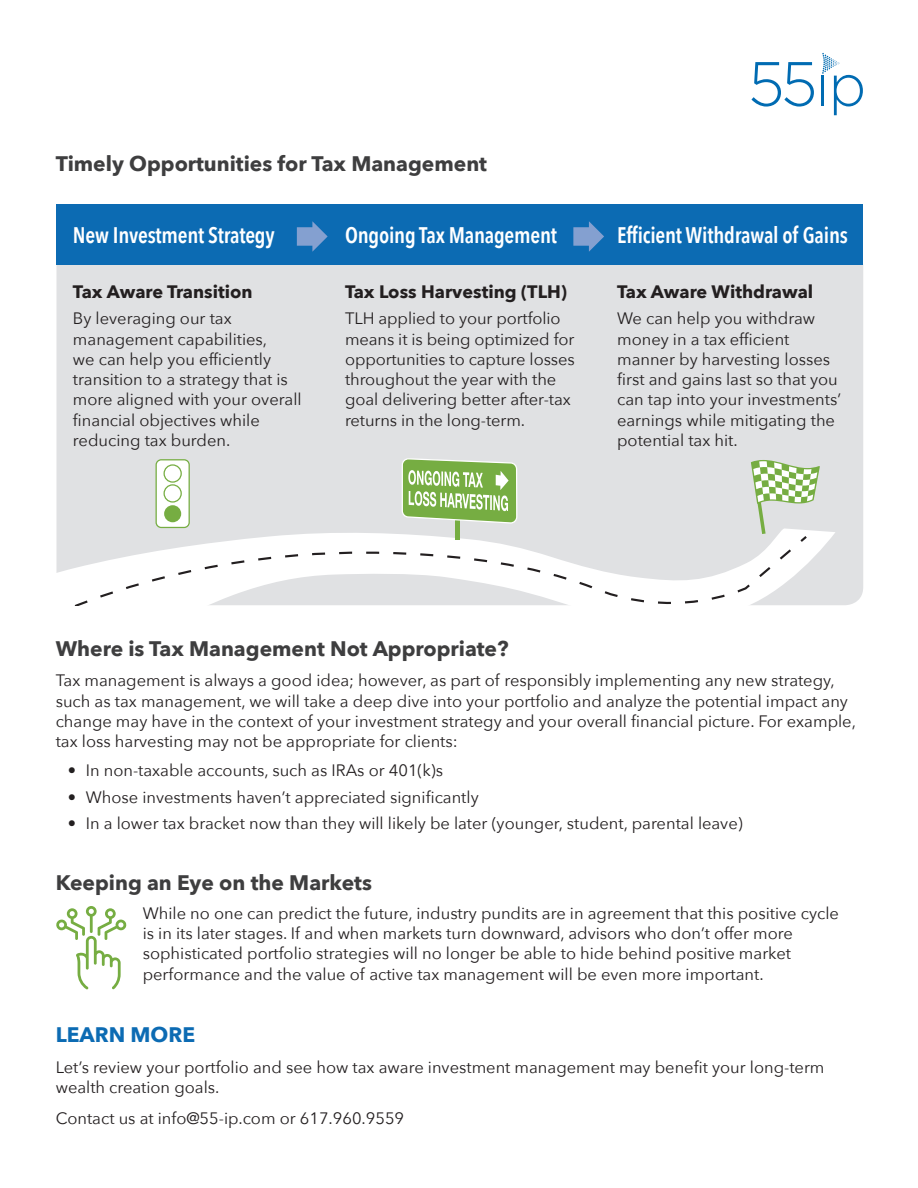
<style>
.page{position:relative;width:918px;height:1188px;background:#fff}
.page>*{position:absolute;margin:0;border:0;box-sizing:border-box;transform-origin:0 0}
.t1{font:600 22.5px "Avenir Next Condensed";letter-spacing:-.01em;color:#fff}
.t2{font:700 21px "Avenir Next";color:#3e3e3f}
.t3{font:700 21px "Avenir Next";color:#0c6bb3}
.t4{font:700 18px "Avenir Next";color:#231f20}
.t5{font:16.5px/20.2px "Avenir Next";color:#231f20}
</style>
<div class="page">
<div style="left:56px;top:264px;width:807px;height:341px;background:#e0e1e3"></div>
<div style="left:56px;top:204px;width:806px;height:61px;background:#0c6bb3"></div>
<svg style="left:56px;top:528px;width:780px;height:77px;fill:#e0e1e3"></svg>
<svg style="left:56px;top:541px;width:743px;height:64px"></svg>
<div style="left:156px;top:460px;width:33px;height:67px;background:#fff;border-radius:5px"></div>
<div style="left:156px;top:459px;width:34px;height:69px;border:1px solid #76ad42;border-radius:5px"></div>
<div style="left:164px;top:484px;width:18px;height:19px;border:1px solid #76ad42;border-radius:50%"></div>
<div style="left:164px;top:505px;width:17px;height:17px;background:#76ad42;border-radius:50%"></div>
<div style="left:164px;top:464px;width:18px;height:19px;border:1px solid #76ad42;border-radius:50%"></div>
<hr style="left:456px;top:480px;width:4px;height:60px;background:#76ad42">
<svg style="left:401px;top:457px;width:117px;height:67px;background:#a0c57e"></svg>
<svg style="left:751px;top:460px;width:69px;height:84px"></svg>
<svg style="left:297px;top:221px;width:31px;height:31px"></svg>
<svg style="left:573px;top:221px;width:31px;height:31px"></svg>
<svg style="left:751px;top:62px;width:63px;height:45px"></svg>
<hr style="left:821px;top:76px;width:3px;height:30px;background:#006bb2">
<svg style="left:822px;top:53px;width:41px;height:62px"></svg>
<svg style="left:56px;top:906px;width:70px;height:83px"></svg>
<p class="t2" style="left:56px;top:145px;width:433px">Timely Opportunities for Tax Management</p>
<p class="t1" style="left:73px;top:216px;width:203px">New Investment Strategy</p>
<p class="t1" style="left:345px;top:216px;width:214px">Ongoing Tax Management</p>
<p class="t1" style="left:617px;top:216px;width:232px">Efficient Withdrawal of Gains</p>
<p class="t4" style="left:73px;top:276px;width:181px">Tax Aware Transition</p>
<p class="t5" style="left:73px;top:308px;width:230px">By leveraging our tax management capabilities,<br>we can help you efficiently transition to a strategy that is more aligned with your overall financial objectives while reducing tax burden.</p>
<p class="t4" style="left:345px;top:276px;width:224px">Tax Loss Harvesting (TLH)</p>
<p class="t5" style="left:345px;top:308px;width:231px">TLH applied to your portfolio means it is being optimized for opportunities to capture losses throughout the year with the goal delivering better after-tax returns in the long-term.</p>
<p class="t4" style="left:617px;top:276px;width:198px">Tax Aware Withdrawal</p>
<p class="t5" style="left:617px;top:308px;width:225px">We can help you withdraw money in a tax efficient manner by harvesting losses first and gains last so that you can tap into your investments’ earnings while mitigating the potential tax hit.</p>
<p class="t2" style="left:56px;top:630px;width:454px">Where is Tax Management Not Appropriate?</p>
<p class="t5" style="left:56px;top:670px;width:802px">Tax management is always a good idea; however, as part of responsibly implementing any new strategy, such as tax management, we will take a deep dive into your portfolio and analyze the potential impact any change may have in the context of your investment strategy and your overall financial picture. For example, tax loss harvesting may not be appropriate for clients:</p>
<p class="t5" style="left:68px;top:760px;width:377px">• In non-taxable accounts, such as IRAs or 401(k)s</p>
<p class="t5" style="left:68px;top:786px;width:413px">• Whose investments haven’t appreciated significantly</p>
<p class="t5" style="left:68px;top:812px;width:677px">• In a lower tax bracket now than they will likely be later (younger, student, parental leave)</p>
<p class="t2" style="left:56px;top:864px;width:318px">Keeping an Eye on the Markets</p>
<p class="t5" style="left:143px;top:902px;width:698px">While no one can predict the future, industry pundits are in agreement that this positive cycle is in its later stages. If and when markets turn downward, advisors who don’t offer more sophisticated portfolio strategies will no longer be able to hide behind positive market performance and the value of active tax management will be even more important.</p>
<p class="t3" style="left:56px;top:1016px;width:141px">LEARN MORE</p>
<p class="t5" style="left:56px;top:1056px;width:770px">Let’s review your portfolio and see how tax aware investment management may benefit your long-term wealth creation goals.</p>
<p class="t5" style="left:56px;top:1107px;width:350px">Contact us at info@55-ip.com or 617.960.9559</p>
</div>
